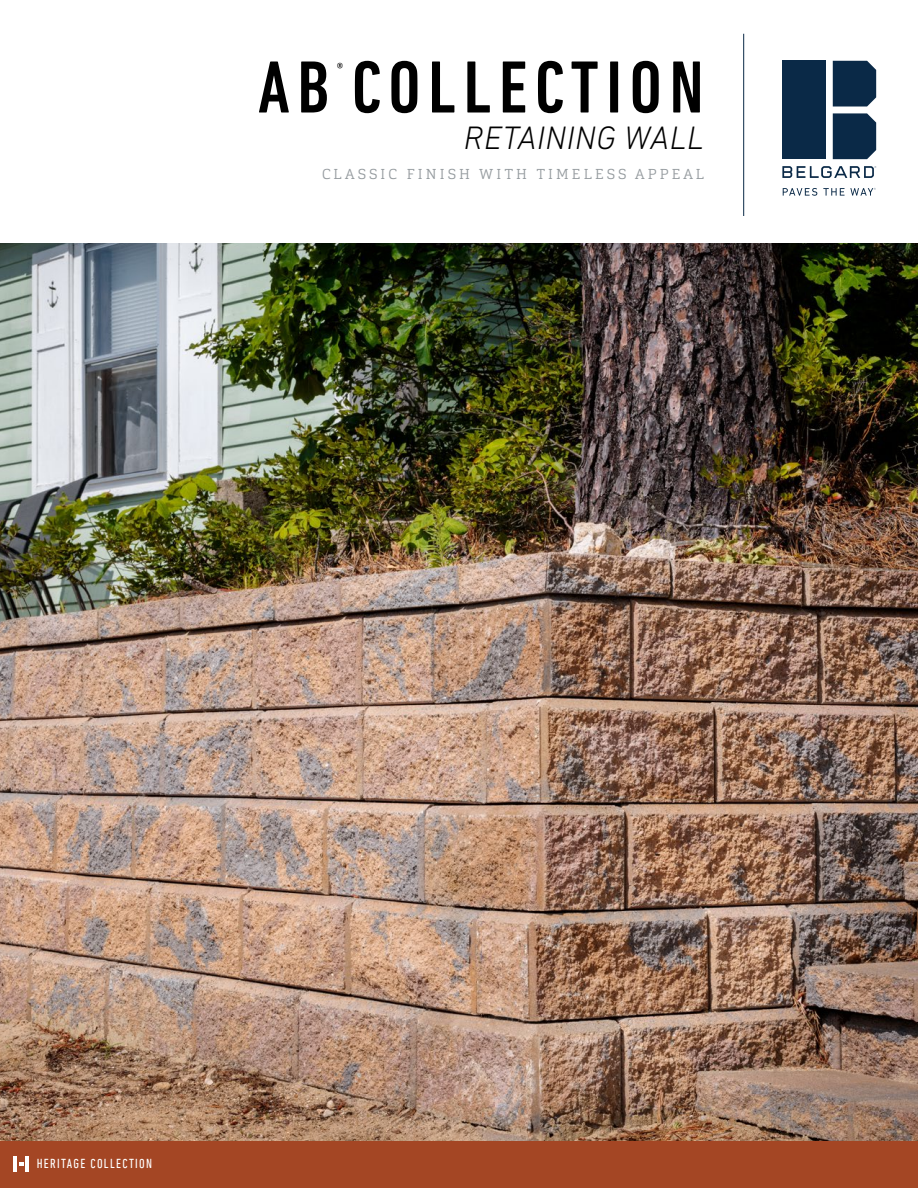
<style>
.page{position:relative;width:918px;height:1188px;background:#fff}
.page>*{position:absolute;margin:0;border:0;box-sizing:border-box;transform-origin:0 0}
.t1{font:500 condensed 75px "DIN Next LT Pro";letter-spacing:.1em;color:#000}
.t2{font:italic 300 33px "DIN Next LT Pro";letter-spacing:.02em;color:#000}
.t3{font:500 condensed 14.85px "DIN Next LT Pro";color:#000}
.t4{font:300 14.25px "Cargan";letter-spacing:.22em;color:#959b9f}
.t5{font:condensed 13.35px "DIN Next LT Pro";letter-spacing:.1em;color:#fff}
</style>
<div class="page">
<hr style="left:743px;top:34px;width:1px;height:182px;background:#0a2947">
<div style="left:833px;top:61px;width:43px;height:46px;background:#0a2947"></div>
<div style="left:833px;top:113px;width:43px;height:46px;background:#0a2947"></div>
<div style="left:782px;top:61px;width:44px;height:98px;background:#0a2947"></div>
<svg style="left:782px;top:166px;width:94px;height:12px"></svg>
<svg style="left:783px;top:188px;width:34px;height:8px"></svg>
<svg style="left:823px;top:188px;width:53px;height:8px"></svg>
<div style="left:0;top:1141px;width:918px;height:47px;background:#a44624"></div>
<hr style="left:14px;top:1156px;width:3px;height:15px;background:#fff">
<svg style="left:19px;top:1162px;width:5px;height:3px"></svg>
<hr style="left:25px;top:1156px;width:4px;height:15px;background:#fff">
<img style="left:0;top:243px;width:918px;height:898px">
<h1 class="t1" style="left:258px;top:45px;width:447px">AB COLLECTION</h1>
<p class="t3" style="left:337px;top:59px;width:8px">®</p>
<h2 class="t2" style="left:464px;top:118px;width:241px">RETAINING WALL</h2>
<p class="t4" style="left:322px;top:165px;width:384px">CLASSIC FINISH WITH TIMELESS APPEAL</p>
<p class="t5" style="left:37px;top:1156px;width:117px">HERITAGE COLLECTION</p>
</div>
